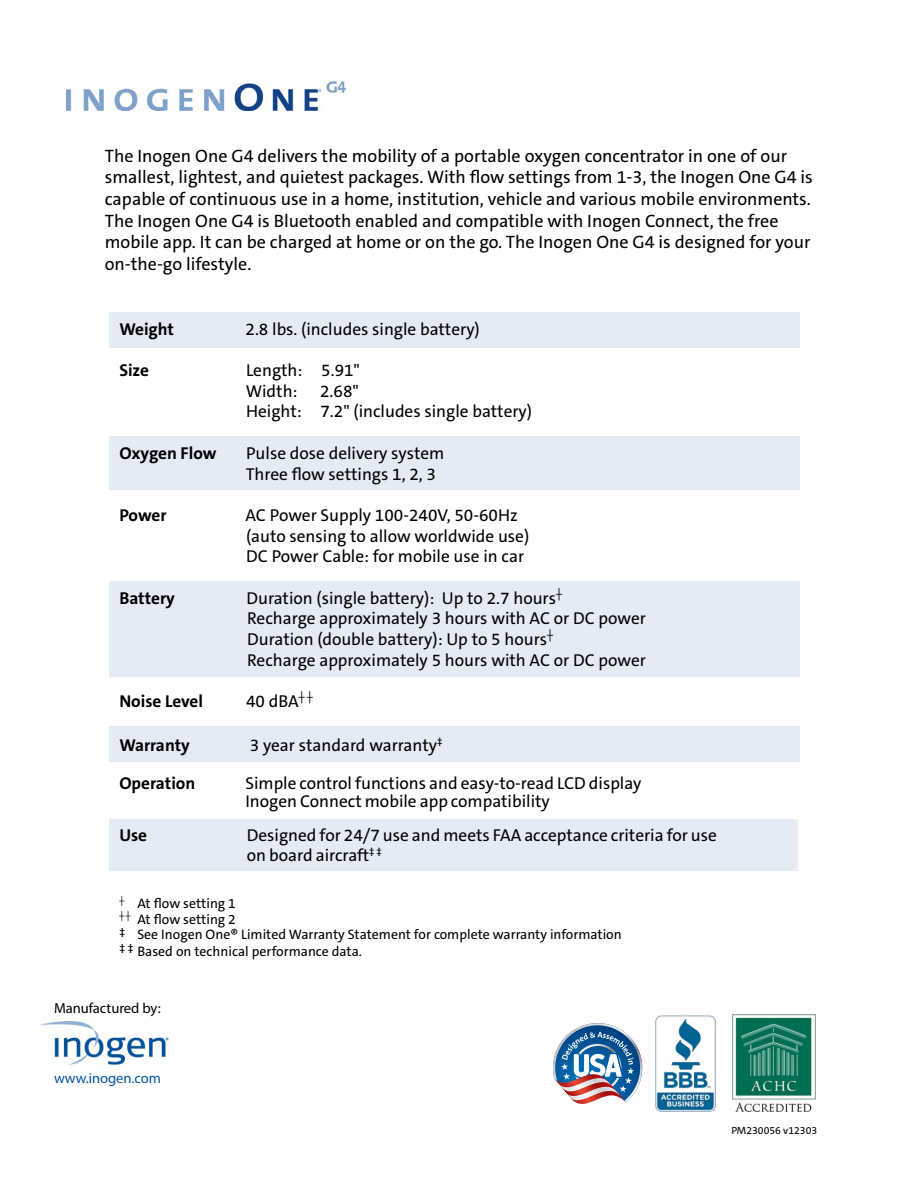
<style>
.page{position:relative;width:918px;height:1188px;background:#fff}
.page>*{position:absolute;margin:0;border:0;box-sizing:border-box;transform-origin:0 0}
.t1{font:18px/21.6px "The Sans C5";color:#000}
.t2{font:17.25px/20.7px "The Sans C5";color:#000}
.t3{font:700 17.25px "The Sans C5";color:#000}
.t4{font:14.7px "Myriad Pro";letter-spacing:-.005em;color:#000}
.t5{font:14.7px "Myriad Pro";letter-spacing:-.005em;color:#00539f}
.t6{font:13.8px/15.9px "The Sans C5";color:#000}
.t7{font:10.5px "The Sans C5";color:#000}
</style>
<div class="page">
<img style="left:67px;top:81px;width:280px;height:30px">
<div style="left:109px;top:312px;width:690px;height:35px;background:#e4ebf5"></div>
<div style="left:109px;top:437px;width:691px;height:53px;background:#e4ebf5"></div>
<div style="left:109px;top:581px;width:690px;height:96px;background:#e4ebf5"></div>
<div style="left:109px;top:727px;width:690px;height:35px;background:#e4ebf5"></div>
<div style="left:109px;top:819px;width:689px;height:52px;background:#e4ebf5"></div>
<img style="left:39px;top:1021px;width:130px;height:45px">
<img style="left:655px;top:1015px;width:61px;height:97px">
<img style="left:732px;top:1014px;width:84px;height:98px">
<img style="left:553px;top:1023px;width:89px;height:81px">
<p class="t1" style="left:105px;top:145px;width:710px">The Inogen One G4 delivers the mobility of a portable oxygen concentrator in one of our smallest, lightest, and quietest packages. With flow settings from 1-3, the Inogen One G4 is capable of continuous use in a home, institution, vehicle and various mobile environments.<br>The Inogen One G4 is Bluetooth enabled and compatible with Inogen Connect, the free mobile app. It can be charged at home or on the go. The Inogen One G4 is designed for your on-the-go lifestyle.</p>
<p class="t3" style="left:119px;top:318px;width:56px">Weight</p>
<p class="t2" style="left:246px;top:319px;width:236px">2.8 lbs. (includes single battery)</p>
<p class="t3" style="left:119px;top:359px;width:31px">Size</p>
<p class="t2" style="left:246px;top:360px;width:116px">Length: 5.91"<br>Width:</p>
<p class="t2" style="left:246px;top:381px;width:288px;text-indent:74px">2.68"<br>Height: 7.2" (includes single battery)</p>
<p class="t3" style="left:119px;top:442px;width:99px">Oxygen Flow</p>
<p class="t2" style="left:246px;top:443px;width:200px">Pulse dose delivery system<br>Three flow settings 1, 2, 3</p>
<p class="t3" style="left:119px;top:504px;width:49px">Power</p>
<p class="t2" style="left:246px;top:505px;width:285px">AC Power Supply 100-240V, 50-60Hz (auto sensing to allow worldwide use)<br>DC Power Cable: for mobile use in car</p>
<p class="t3" style="left:119px;top:587px;width:57px">Battery</p>
<p class="t2" style="left:246px;top:588px;width:401px">Duration (single battery): Up to 2.7 hours<sup>┼<br></sup>Recharge approximately 3 hours with AC or DC power Duration (double battery): Up to 5 hours<sup>┼<br></sup>Recharge approximately 5 hours with AC or DC power</p>
<p class="t3" style="left:119px;top:690px;width:85px">Noise Level</p>
<p class="t2" style="left:246px;top:691px;width:68px">40 dBA<sup>┼</sup> <sup>┼</sup></p>
<p class="t3" style="left:119px;top:734px;width:72px">Warranty</p>
<p class="t2" style="left:250px;top:735px;width:194px">3 year standard warranty<sup>‡</sup></p>
<p class="t3" style="left:119px;top:772px;width:77px">Operation</p>
<p class="t2" style="left:245px;top:775px;width:398px;line-height:17.2px">Simple control functions and easy-to-read LCD display<br>Inogen Connect mobile app compatibility</p>
<p class="t3" style="left:119px;top:824px;width:29px">Use</p>
<p class="t2" style="left:247px;top:826px;width:472px;line-height:19.5px">Designed for 24/7 use and meets FAA acceptance criteria for use on board aircraft<sup>‡</sup> <sup>‡</sup></p>
<p class="t6" style="left:119px;top:896px;width:504px"><sup>┼</sup> At flow setting 1<br><sup>┼</sup> <sup>┼</sup> At flow setting 2<br><sup>‡</sup> See Inogen One® Limited Warranty Statement for complete warranty information <sup>‡</sup> <sup>‡</sup> Based on technical performance data.</p>
<p class="t4" style="left:54px;top:999px;width:108px">Manufactured by:</p>
<p class="t5" style="left:54px;top:1069px;width:109px">www.inogen.com</p>
<p class="t7" style="left:731px;top:1123px;width:87px">PM230056 v12303</p>
</div>
